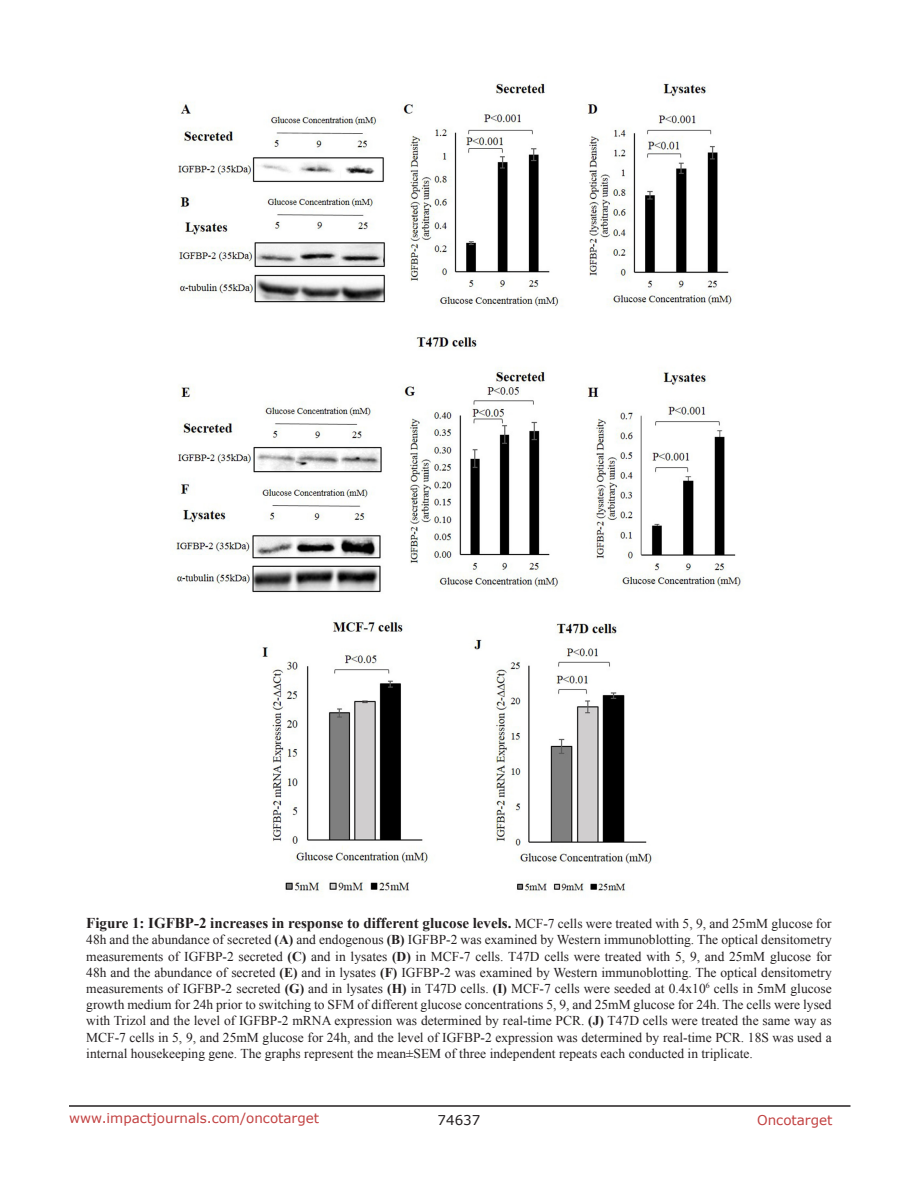
<style>
.page{position:relative;width:918px;height:1188px;background:#fff}
.page>*{position:absolute;margin:0;border:0;box-sizing:border-box;transform-origin:0 0}
.figuretext{font:700 15px "Times New Roman";color:#231f20}
.figuretext-2{font:13.5px/16.2px "Times New Roman";color:#231f20;text-align:justify}
.t1{font:13.5px "Verdana";color:#c24141}
.t2{font:13.5px "Verdana";color:#231f20}
.s1{font-weight:400;font-size:13.5px}
.s2{font-weight:700}
</style>
<div class="page">
<hr style="left:69px;top:1105px;width:781px;height:2px;background:#231f20">
<img style="left:176px;top:83px;width:567px;height:812px">
<p class="figuretext" style="left:86px;top:913px;width:747px">Figure 1: IGFBP-2 increases in response to different glucose levels. <span class="s1">MCF-7 cells were treated with 5, 9, and 25mM glucose for</span></p>
<p class="figuretext-2" style="left:86px;top:932px;width:747px">48h and the abundance of secreted <span class="s2">(A)</span> and endogenous <span class="s2">(B)</span> IGFBP-2 was examined by Western immunoblotting. The optical densitometry measurements of IGFBP-2 secreted <span class="s2">(C)</span> and in lysates <span class="s2">(D)</span> in MCF-7 cells. T47D cells were treated with 5, 9, and 25mM glucose for 48h and the abundance of secreted <span class="s2">(E)</span> and in lysates <span class="s2">(F)</span> IGFBP-2 was examined by Western immunoblotting. The optical densitometry measurements of IGFBP-2 secreted <span class="s2">(G)</span> and in lysates <span class="s2">(H)</span> in T47D cells. <span class="s2">(I)</span> MCF-7 cells were seeded at 0.4x10<sup>6</sup> cells in 5mM glucose growth medium for 24h prior to switching to SFM of different glucose concentrations 5, 9, and 25mM glucose for 24h. The cells were lysed with Trizol and the level of IGFBP-2 mRNA expression was determined by real-time PCR. <span class="s2">(J)</span> T47D cells were treated the same way as MCF-7 cells in 5, 9, and 25mM glucose for 24h, and the level of IGFBP-2 expression was determined by real-time PCR. 18S was used a internal housekeeping gene. The graphs represent the mean±SEM of three independent repeats each conducted in triplicate.</p>
<p class="t1" style="left:69px;top:1109px;width:252px">www.impactjournals.com/oncotarget</p>
<p class="t2" style="left:438px;top:1111px;width:44px">74637</p>
<p class="t1" style="left:757px;top:1111px;width:77px">Oncotarget</p>
</div>
